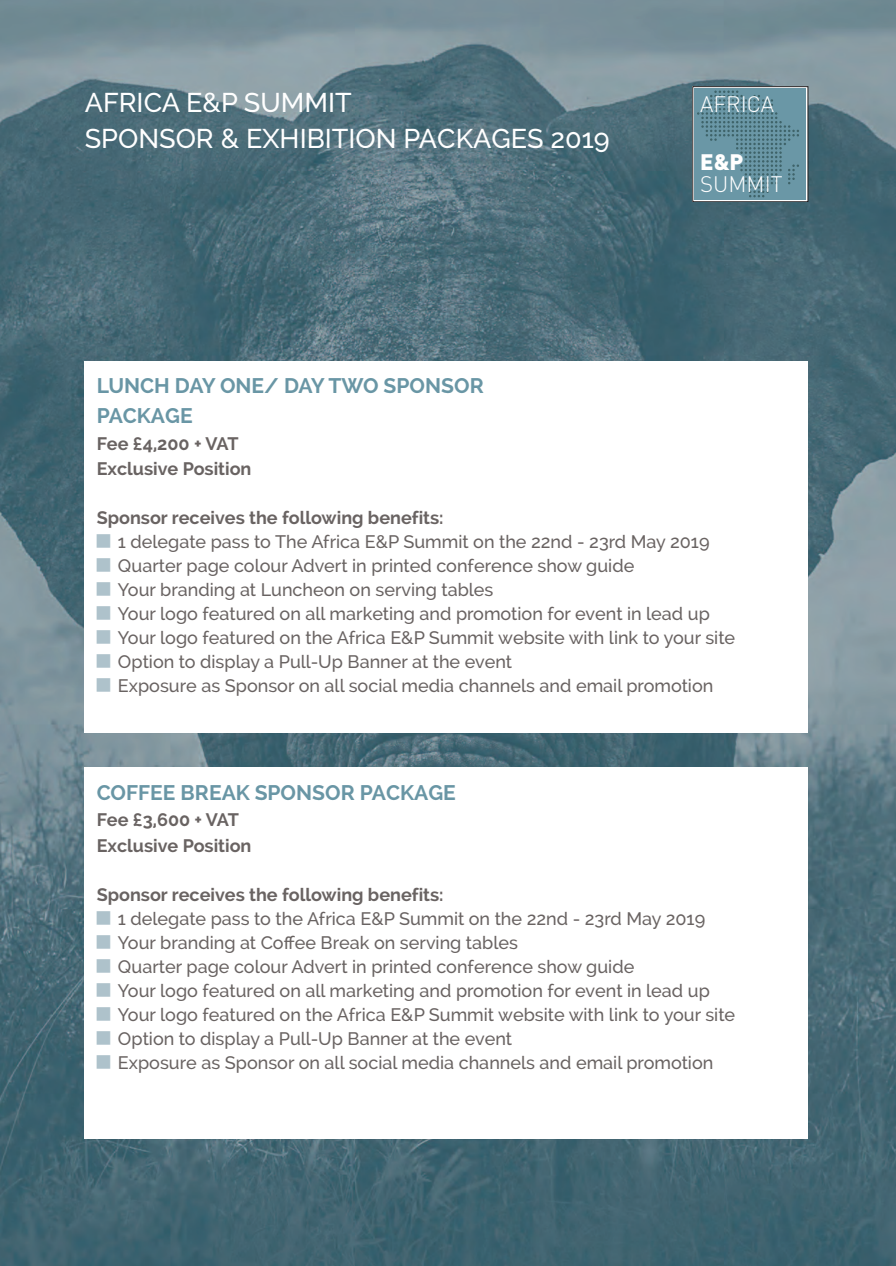
<style>
.page{position:relative;width:896px;height:1266px;background:#fff}
.page>*{position:absolute;margin:0;border:0;box-sizing:border-box;transform-origin:0 0}
.t1{font:500 27px/36px "Raleway";color:#fff}
.t2{font:300 22.2px "DIN";color:#fff}
.t3{font:900 22.2px "DIN";color:#fff}
.t4{font:700 21px/29.5px "Raleway";color:#6996a5}
.t5{font:500 18px/24px "Raleway";color:#696362}
.t6{font:700 18px/25.3px "Raleway";color:#696362}
</style>
<div class="page">
<img style="left:0;top:0;width:895px;height:1266px">
<div style="left:85px;top:362px;width:722px;height:371px;background:#fff"></div>
<div style="left:85px;top:768px;width:722px;height:371px;background:#fff"></div>
<div style="left:694px;top:89px;width:111px;height:111px;background:#6a97a6"></div>
<svg style="left:697px;top:91px;width:102px;height:106px"></svg>
<h1 class="t1" style="left:85px;top:84px;width:526px">AFRICA E&amp;P SUMMIT<br>SPONSOR &amp; EXHIBITION PACKAGES 2019</h1>
<p class="t2" style="left:700px;top:91px;width:76px">AFRICA</p>
<p class="t3" style="left:700px;top:149px;width:45px">E&amp;P</p>
<p class="t2" style="left:700px;top:172px;width:84px">SUMMIT</p>
<p class="t4" style="left:97px;top:371px;width:388px">LUNCH DAY ONE/ DAY TWO SPONSOR<br>PACKAGE</p>
<p class="t6" style="left:97px;top:431px;width:156px">Fee £4,200 + VAT<br>Exclusive Position</p>
<p class="t6" style="left:97px;top:506px;width:348px">Sponsor receives the following benefits:</p>
<p class="t5" style="left:118px;top:530px;width:618px">1 delegate pass to The Africa E&amp;P Summit on the 22nd - 23rd May 2019<br>Quarter page colour Advert in printed conference show guide<br>Your branding at Luncheon on serving tables<br>Your logo featured on all marketing and promotion for event in lead up Your logo featured on the Africa E&amp;P Summit website with link to your site Option to display a Pull-Up Banner at the event<br>Exposure as Sponsor on all social media channels and email promotion</p>
<p class="t4" style="left:97px;top:778px;width:360px">COFFEE BREAK SPONSOR PACKAGE</p>
<p class="t6" style="left:97px;top:808px;width:156px">Fee £3,600 + VAT<br>Exclusive Position</p>
<p class="t6" style="left:97px;top:882px;width:348px">Sponsor receives the following benefits:</p>
<p class="t5" style="left:118px;top:907px;width:618px">1 delegate pass to the Africa E&amp;P Summit on the 22nd - 23rd May 2019<br>Your branding at Coffee Break on serving tables<br>Quarter page colour Advert in printed conference show guide<br>Your logo featured on all marketing and promotion for event in lead up Your logo featured on the Africa E&amp;P Summit website with link to your site Option to display a Pull-Up Banner at the event<br>Exposure as Sponsor on all social media channels and email promotion</p>
</div>
